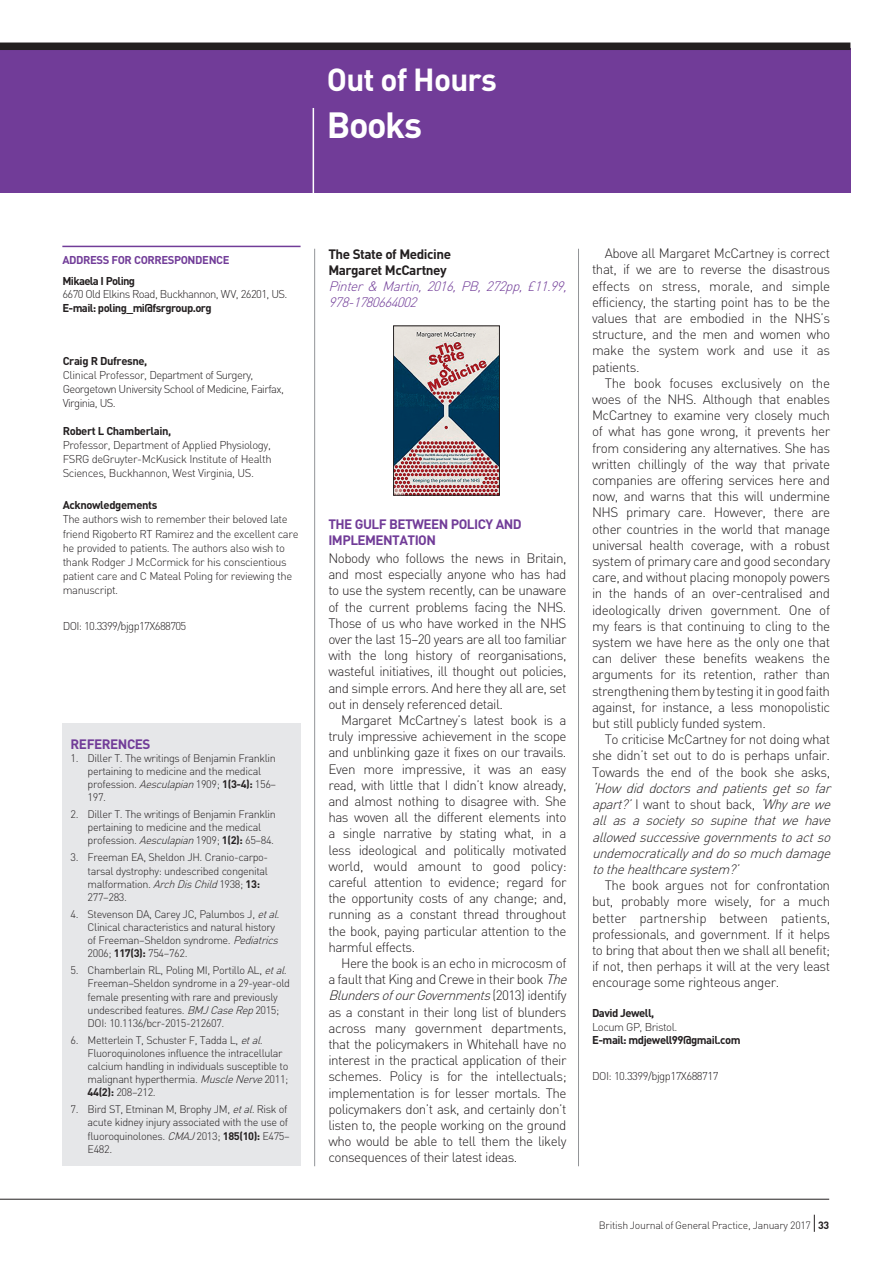
<style>
.page{position:relative;width:893px;height:1263px;background:#fff}
.page>*{position:absolute;margin:0;border:0;box-sizing:border-box;transform-origin:0 0}
.t1{font:700 36px "DIN";letter-spacing:-.04em;color:#fff}
.t2{font:700 31.5px "DIN";letter-spacing:-.025em;color:#fff}
.t3{font:300 13.5px/16.2px "DIN";letter-spacing:-.04em;color:#231f20;text-align:justify}
.t4{font:italic 300 13.5px/16.2px "DIN";color:#231f20;text-align:justify}
.t5{font:italic 300 13.5px/16.2px "DIN";color:#713c98}
.t6{font:700 13.5px/16.5px "DIN";letter-spacing:-.04em;color:#713c98}
.t7{font:700 13.5px/16.2px "DIN";letter-spacing:-.035em;color:#231f20}
.t8{font:300 11.25px/14.1px "DIN";letter-spacing:-.035em;color:#231f20;text-align:justify}
.t9{font:300 11.25px/14.1px "DIN";letter-spacing:-.055em;color:#231f20}
.t10{font:700 11.25px "DIN";letter-spacing:-.045em;color:#231f20}
.t11{font:700 11.25px "DIN";letter-spacing:-.035em;color:#713c98}
.t12{font:300 10.8px/13px "DIN";letter-spacing:-.035em;color:#231f20}
.t13{font:300 10.5px "DIN";letter-spacing:-.025em;color:#231f20}
.s1{font-style:italic}
.s2{font-weight:700}
.s3{font-style:normal}
</style>
<div class="page">
<hr style="left:0;top:1199px;width:829px;height:1px;background:#231f20">
<svg style="left:814px;top:1215px;width:1px;height:17px"></svg>
<hr style="left:578px;top:249px;width:1px;height:917px;background:#939598">
<hr style="left:314px;top:249px;width:1px;height:917px;background:#939598">
<div style="left:62px;top:724px;width:238px;height:442px;background:#e6e7e9"></div>
<hr style="left:62px;top:246px;width:239px;height:1px;background:#713c98">
<div style="left:0;top:49px;width:850px;height:144px;background:#713c98"></div>
<hr style="left:313px;top:108px;width:1px;height:128px;background:#fff">
<div style="left:0;top:43px;width:850px;height:7px;background:#231f20"></div>
<img style="left:395px;top:328px;width:102px;height:165px">
<div style="left:393px;top:326px;width:106px;height:169px;border:1px solid #231f20"></div>
<h2 class="t2" style="left:327px;top:59px;width:172px">Out of Hours</h2>
<h1 class="t1" style="left:327px;top:101px;width:97px">Books</h1>
<p class="t11" style="left:62px;top:253px;width:169px">ADDRESS FOR CORRESPONDENCE</p>
<p class="t10" style="left:62px;top:273px;width:74px">Mikaela I Poling</p>
<p class="t9" style="left:62px;top:287px;width:227px">6670 Old Elkins Road, Buckhannon, WV, 26201, US.</p>
<p class="t10" style="left:62px;top:300px;width:151px">E-mail: poling_mi@fsrgroup.org</p>
<p class="t10" style="left:63px;top:353px;width:86px">Craig R Dufresne,</p>
<p class="t9" style="left:63px;top:367px;width:223px">Clinical Professor, Department of Surgery,<br>Georgetown University School of Medicine, Fairfax,<br>Virginia, US.</p>
<p class="t10" style="left:63px;top:423px;width:110px">Robert L Chamberlain,</p>
<p class="t8" style="left:63px;top:438px;width:210px">Professor, Department of Applied Physiology, FSRG deGruyter-McKusick Institute of Health Sciences, Buckhannon, West Virginia, US.</p>
<p class="t10" style="left:63px;top:498px;width:96px">Acknowledgements</p>
<p class="t8" style="left:63px;top:512px;width:237px;text-align:left">The authors wish to remember their beloved late friend Rigoberto RT Ramirez and the excellent care he provided to patients. The authors also wish to thank Rodger J McCormick for his conscientious patient care and C Mateal Poling for reviewing the manuscript.</p>
<p class="t9" style="left:63px;top:619px;width:125px">DOI: 10.3399/bjgp17X688705</p>
<p class="t6" style="left:71px;top:735px;width:81px">REFERENCES</p>
<p class="t12" style="left:88px;top:751px;width:190px;text-indent:-17px">1. Diller T. The writings of Benjamin Franklin pertaining to medicine and the medical profession. <span class="s1">Aesculapian</span>1909; <span class="s2">1(3-4):</span> 156– 197.</p>
<p class="t12" style="left:88px;top:807px;width:190px;text-indent:-17px">2. Diller T. The writings of Benjamin Franklin pertaining to medicine and the medical profession. <span class="s1">Aesculapian</span>1909; <span class="s2">1(2):</span> 65–84.</p>
<p class="t12" style="left:88px;top:851px;width:182px;text-indent:-17px">3. Freeman EA, Sheldon JH. Cranio-carpo&shy;tarsal dystrophy: undescribed congenital malformation. <span class="s1">ArchDisChild</span>1938; <span class="s2">13:<br></span>277–283.</p>
<p class="t12" style="left:88px;top:907px;width:197px;text-indent:-17px">4. Stevenson DA, Carey JC, Palumbos J, <span class="s1">etal.<br></span>Clinical characteristics and natural history of Freeman–Sheldon syndrome. <span class="s1">Pediatrics </span>2006; <span class="s2">117(3):</span> 754–762.</p>
<p class="t12" style="left:88px;top:964px;width:204px;text-indent:-17px">5. Chamberlain RL, Poling MI, Portillo AL, <span class="s1">etal.<br></span>Freeman–Sheldon syndrome in a 29-year-old female presenting with rare and previously undescribed features. <span class="s1">BMJCaseRep</span>2015; DOI: 10.1136/bcr-2015-212607.</p>
<p class="t12" style="left:88px;top:1033px;width:202px;text-indent:-17px">6. Metterlein T, Schuster F, Tadda L, <span class="s1">etal.<br></span>Fluoroquinolones influence the intracellular calcium handling in individuals susceptible to malignant hyperthermia. <span class="s1">MuscleNerve</span>2011; <span class="s2">44(2):</span> 208–212.</p>
<p class="t12" style="left:88px;top:1103px;width:204px;text-indent:-17px">7. Bird ST, Etminan M, Brophy JM, <span class="s1">etal.</span>Risk of acute kidney injury associated with the use of fluoroquinolones. <span class="s1">CMAJ</span>2013; <span class="s2">185(10):</span> E475– E482.</p>
<p class="t7" style="left:328px;top:245px;width:124px">The State of Medicine<br>Margaret McCartney</p>
<p class="t5" style="left:328px;top:278px;width:244px">Pinter&amp; Martin,2016,PB,272pp,£11.99,<br>978-1780664002</p>
<p class="t6" style="left:328px;top:515px;width:195px">THE GULF BETWEEN POLICY AND<br>IMPLEMENTATION</p>
<p class="t3" style="left:328px;top:550px;width:240px">Nobody who follows the news in Britain, and most especially anyone who has had to use the system recently, can be unaware of the current problems facing the NHS.<br>Those of us who have worked in the NHS over the last 15–20 years are all too familiar with the long history of reorganisations, wasteful initiatives, ill thought out policies, and simple errors. And here they all are, set out in densely referenced detail.</p>
<p class="t3" style="left:328px;top:712px;width:240px;text-indent:13px">Margaret McCartney’s latest book is a truly impressive achievement in the scope and unblinking gaze it fixes on our travails.<br>Even more impressive, it was an easy read, with little that I didn’t know already, and almost nothing to disagree with. She has woven all the different elements into a single narrative by stating what, in a less ideological and politically motivated world, would amount to good policy: careful attention to evidence; regard for the opportunity costs of any change; and, running as a constant thread throughout the book, paying particular attention to the harmful effects.</p>
<p class="t3" style="left:328px;top:955px;width:244px;text-align:left;text-indent:13px">Here the book is an echo in microcosm of a fault that King and Crewe in their book <span class="s1">The BlundersofourGovernments</span>( 2 0 1 3 ) i d e n t i fy as a constant in their long list of blunders across many government departments, that the policymakers in Whitehall have no interest in the practical application of their schemes. Policy is for the intellectuals; implementation is for lesser mortals. The policymakers don’t ask, and certainly don’t listen to, the people working on the ground who would be able to tell them the likely consequences of their latest ideas.</p>
<p class="t3" style="left:592px;top:245px;width:240px;text-indent:13px">Above all Margaret McCartney is correct that, if we are to reverse the disastrous effects on stress, morale, and simple efficiency, the starting point has to be the values that are embodied in the NHS’s structure, and the men and women who make the system work and use it as patients.</p>
<p class="t3" style="left:592px;top:375px;width:240px;text-indent:13px">The book focuses exclusively on the woes of the NHS. Although that enables McCartney to examine very closely much of what has gone wrong, it prevents her from considering any alternatives. She has written chillingly of the way that private companies are offering services here and now, and warns that this will undermine NHS primary care. However, there are other countries in the world that manage universal health coverage, with a robust system of primary care and good secondary care, and without placing monopoly powers in the hands of an over-centralised and ideologically driven government. One of my fears is that continuing to cling to the system we have here as the only one that can deliver these benefits weakens the arguments for its retention, rather than strengthening them by testing it in good faith against, for instance, a less monopolistic but still publicly funded system.</p>
<p class="t3" style="left:592px;top:731px;width:240px;text-indent:13px">To criticise McCartney for not doing what she didn’t set out to do is perhaps unfair.<br>Towards the end of the book she asks,</p>
<p class="t4" style="left:592px;top:780px;width:244px">‘How did doctors and patients get so far apart?’<span class="s3">I wa n t t o s h o u t b a c k ,</span> ‘Whyarewe all as a society so supine that we have allowedsuccessivegovernmentstoactso undemocraticallyanddosomuchdamage tothehealthcaresystem?’</p>
<p class="t3" style="left:592px;top:877px;width:240px;text-indent:13px">The book argues not for confrontation but, probably more wisely, for a much better partnership between patients, professionals, and government. If it helps to bring that about then we shall all benefit; if not, then perhaps it will at the very least encourage some righteous anger.</p>
<p class="t10" style="left:592px;top:1005px;width:64px">David Jewell,</p>
<p class="t8" style="left:592px;top:1019px;width:87px">Locum GP, Bristol.</p>
<p class="t10" style="left:592px;top:1032px;width:150px">E-mail: mdjewell99@gmail.com</p>
<p class="t8" style="left:592px;top:1068px;width:128px">DOI: 10.3399/bjgp17X688717</p>
<p class="t13" style="left:599px;top:1219px;width:232px">British Journal of General Practice, January 2017 <span class="s2">33</span></p>
</div>
